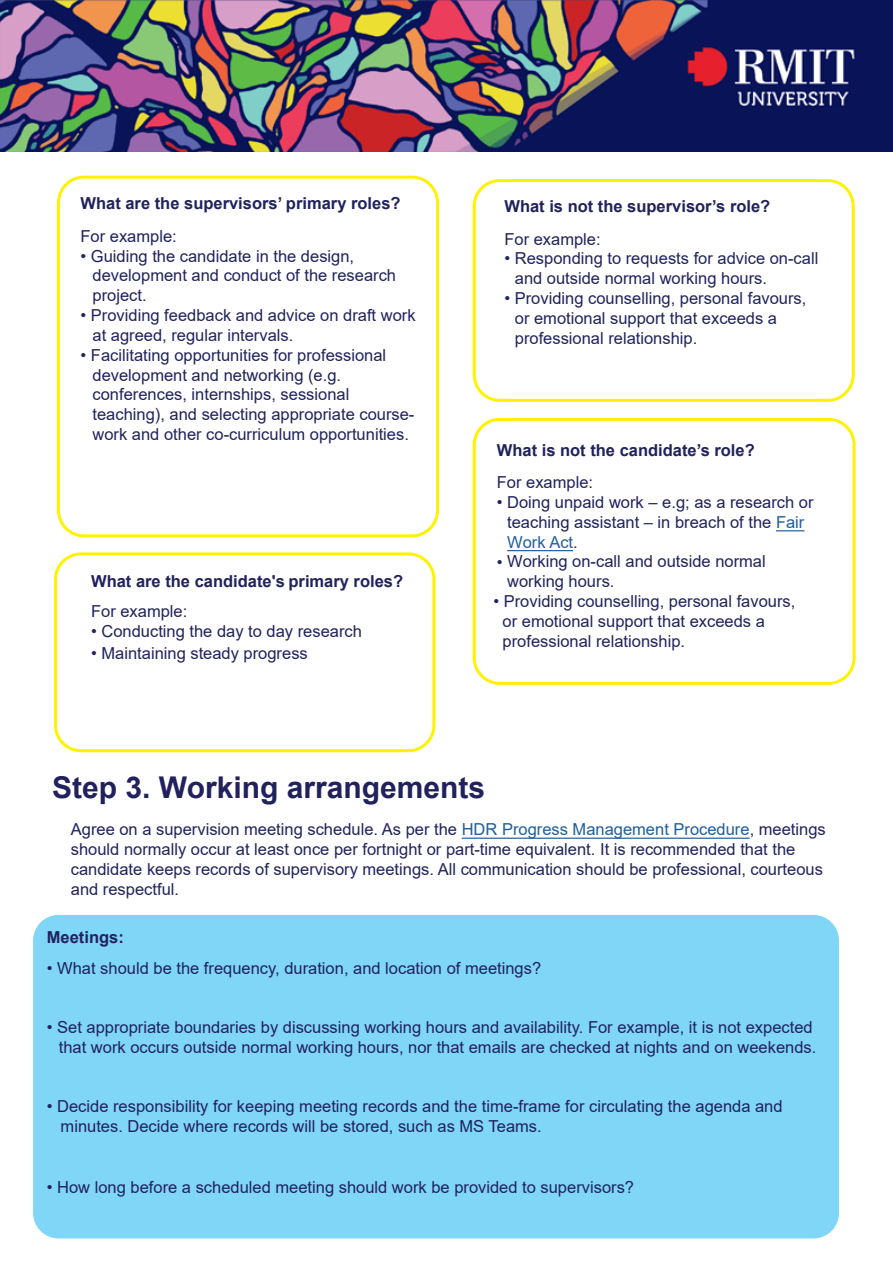
<style>
.page{position:relative;width:893px;height:1263px;background:#fff}
.page>*{position:absolute;margin:0;border:0;box-sizing:border-box;transform-origin:0 0}
.t1{font:700 30px "Arial";color:#21225d}
.t2{font:16.5px/19.8px "Arial";color:#21225d}
.t3{font:700 16.5px "Arial";color:#21225d}
.s1{color:#215e9e}
</style>
<div class="page">
<div style="left:33px;top:915px;width:806px;height:323px;background:#80d6f7;border-radius:25px"></div>
<hr style="left:462px;top:837px;width:288px;height:2px;background:#215e9e">
<img style="left:0;top:0;width:893px;height:151px">
<div style="left:57px;top:176px;width:382px;height:361px;border:3px solid #fff200;border-radius:26px"></div>
<div style="left:473px;top:179px;width:382px;height:223px;border:3px solid #fff200;border-radius:26px"></div>
<div style="left:54px;top:552px;width:381px;height:200px;border:3px solid #fff200;border-radius:26px"></div>
<div style="left:473px;top:418px;width:383px;height:267px;border:3px solid #fff200;border-radius:26px"></div>
<hr style="left:507px;top:550px;width:66px;height:1px;background:#215e9e">
<svg style="left:776px;top:530px;width:28px;height:1px"></svg>
<p class="t3" style="left:81px;top:192px;width:322px">What are the supervisors’ primary roles?</p>
<p class="t2" style="left:81px;top:226px;width:98px">For example:</p>
<p class="t2" style="left:93px;top:246px;width:305px;text-indent:-12px">• Guiding the candidate in the design, development and conduct of the research project.</p>
<p class="t2" style="left:93px;top:305px;width:325px;text-indent:-12px">• Providing feedback and advice on draft work at agreed, regular intervals.</p>
<p class="t2" style="left:93px;top:345px;width:323px;text-indent:-12px">• Facilitating opportunities for professional development and networking (e.g. conferences, internships, sessional teaching), and selecting appropriate course&shy;work and other co-curriculum opportunities.</p>
<p class="t3" style="left:91px;top:569px;width:314px">What are the candidate's primary roles?</p>
<p class="t2" style="left:91px;top:602px;width:98px">For example:</p>
<p class="t2" style="left:91px;top:621px;width:272px">• Conducting the day to day research</p>
<p class="t2" style="left:91px;top:643px;width:218px">• Maintaining steady progress</p>
<p class="t3" style="left:504px;top:195px;width:267px">What is not the supervisor’s role?</p>
<p class="t2" style="left:504px;top:229px;width:98px">For example:</p>
<p class="t2" style="left:515px;top:248px;width:305px;text-indent:-10px">• Responding to requests for advice on-call and outside normal working hours.</p>
<p class="t2" style="left:515px;top:288px;width:293px;text-indent:-10px">• Providing counselling, personal favours, or emotional support that exceeds a professional relationship.</p>
<p class="t3" style="left:497px;top:438px;width:259px">What is not the candidate’s role?</p>
<p class="t2" style="left:497px;top:472px;width:98px">For example:</p>
<p class="t2" style="left:497px;top:492px;width:318px">• Doing unpaid work – e.g; as a research or</p>
<p class="t2" style="left:507px;top:512px;width:299px">teaching assistant – in breach of the <span class="s1">Fair<br>Work Act</span>.</p>
<p class="t2" style="left:507px;top:571px;width:109px">working hours.</p>
<p class="t2" style="left:503px;top:591px;width:294px;text-indent:-9px">• Providing counselling, personal favours, or emotional support that exceeds a professional relationship.</p>
<p class="t2" style="left:497px;top:552px;width:270px">• Working on-call and outside normal</p>
<h1 class="t1" style="left:52px;top:766px;width:434px">Step 3. Working arrangements</h1>
<p class="t2" style="left:71px;top:819px;width:756px">Agree on a supervision meeting schedule. As per the <span class="s1">HDR Progress Management Procedure</span>, meetings should normally occur at least once per fortnight or part-time equivalent. It is recommended that the candidate keeps records of supervisory meetings. All communication should be professional, courteous and respectful.</p>
<p class="t3" style="left:47px;top:926px;width:79px">Meetings:</p>
<p class="t2" style="left:47px;top:958px;width:496px">• What should be the frequency, duration, and location of meetings?</p>
<p class="t2" style="left:47px;top:1017px;width:771px;text-align:right">• Set appropriate boundaries by discussing working hours and availability. For example, it is not expected that work occurs outside normal working hours, nor that emails are checked at nights and on weekends.</p>
<p class="t2" style="left:61px;top:1097px;width:723px;text-indent:-14px">• Decide responsibility for keeping meeting records and the time-frame for circulating the agenda and minutes. Decide where records will be stored, such as MS Teams.</p>
<p class="t2" style="left:47px;top:1178px;width:589px">• How long before a scheduled meeting should work be provided to supervisors?</p>
</div>
